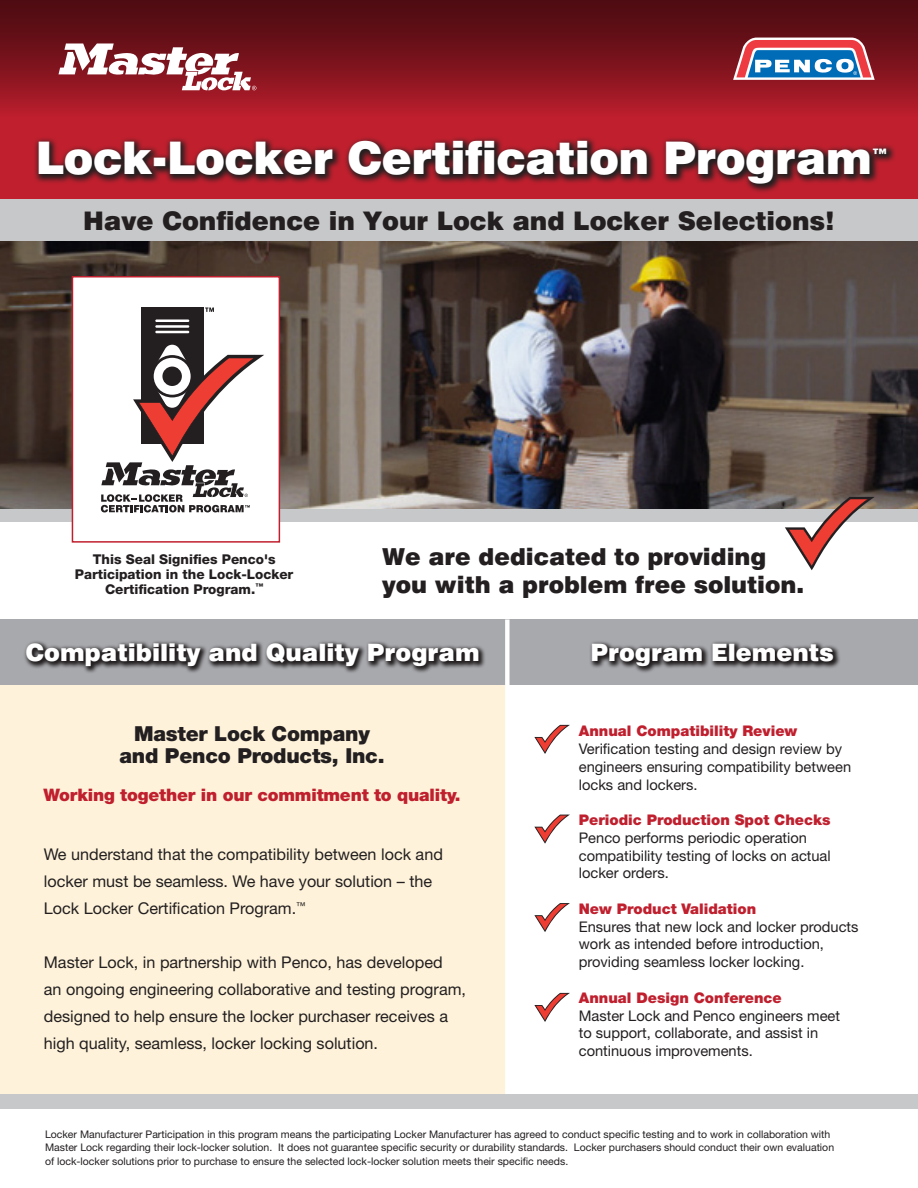
<style>
.page{position:relative;width:918px;height:1188px;background:#fff}
.page>*{position:absolute;margin:0;border:0;box-sizing:border-box;transform-origin:0 0}
.t1{font:900 45px "Swiss 721 BT";letter-spacing:-.01em;color:#fff}
.t2{font:900 25.65px "Swiss 721 BT";color:#231f20}
.t3{font:900 24px "Swiss 721 BT";color:#fff}
.t4{font:900 23.4px "Swiss 721 BT";color:#231f20}
.t5{font:900 20.7px "Helvetica Neue";letter-spacing:-.01em;color:#231f20}
.t6{font:900 20.1px "Swiss 721 BT";color:#fff}
.t7{font:900 17.25px "Helvetica Neue";letter-spacing:-.01em;color:#c01f2e}
.t8{font:16.2px "Helvetica Neue";color:#231f20}
.t9{font:14.7px/17.7px "Helvetica Neue";color:#231f20}
.t10{font:900 14.7px "Helvetica Neue";color:#c01f2e}
.t11{font:800 13.5px/15px "Helvetica Neue";color:#231f20;text-align:center}
.t12{font:10.5px/13.5px "Helvetica Neue LT";color:#231f20}
</style>
<div class="page">
<img style="left:0;top:240px;width:918px;height:269px">
<div style="left:0;top:649px;width:506px;height:452px;background:#fef3da"></div>
<div style="left:0;top:0;width:918px;height:202px;background:#c01f2e"></div>
<svg style="left:34px;top:137px;width:861px;height:55px"></svg>
<div style="left:0;top:620px;width:918px;height:65px;background:#a8a9ad"></div>
<div style="left:0;top:199px;width:918px;height:41px;background:#c7c8c9"></div>
<div style="left:0;top:509px;width:918px;height:12px;background:#c7c8c9"></div>
<div style="left:72px;top:276px;width:208px;height:267px;background:#fff;border:2px solid #c01f2e"></div>
<div style="left:141px;top:308px;width:62px;height:136px;background:#231f20"></div>
<hr style="left:155px;top:319px;width:34px;height:3px;background:#fff">
<hr style="left:155px;top:325px;width:34px;height:3px;background:#fff">
<hr style="left:155px;top:331px;width:34px;height:2px;background:#fff">
<svg style="left:205px;top:308px;width:9px;height:4px"></svg>
<svg style="left:101px;top:342px;width:163px;height:170px"></svg>
<div style="left:505px;top:620px;width:5px;height:500px;background:#fff"></div>
<svg style="left:534px;top:725px;width:36px;height:29px"></svg>
<svg style="left:534px;top:815px;width:36px;height:29px"></svg>
<svg style="left:534px;top:903px;width:36px;height:29px"></svg>
<svg style="left:534px;top:993px;width:36px;height:29px"></svg>
<div style="left:0;top:0;width:918px;height:123px;background:linear-gradient(to bottom,#43090f,#bd1e2d)"></div>
<svg style="left:59px;top:43px;width:197px;height:47px;background:#b26f75"></svg>
<svg style="left:590px;top:641px;width:250px;height:32px"></svg>
<svg style="left:24px;top:641px;width:461px;height:32px"></svg>
<svg style="left:785px;top:497px;width:90px;height:73px"></svg>
<div style="left:0;top:1094px;width:918px;height:14px;background:#c7c8c9"></div>
<svg style="left:733px;top:38px;width:142px;height:42px;background:#9285a2"></svg>
<p class="t1" style="left:36px;top:131px;width:838px">Lock-Locker Certification Program</p>
<p class="t6" style="left:872px;top:143px;width:18px">™</p>
<p class="t2" style="left:83px;top:205px;width:753px">Have Confidence in Your Lock and Locker Selections!</p>
<p class="t11" style="left:93px;top:551px;width:184px">This Seal Signifies Penco's</p>
<p class="t11" style="left:75px;top:566px;width:220px">Participation in the Lock-Locker<br>Certification Program.<sup>™</sup></p>
<p class="t4" style="left:382px;top:543px;width:386px">We are dedicated to providing</p>
<p class="t4" style="left:382px;top:571px;width:424px">you with a problem free solution.</p>
<p class="t3" style="left:25px;top:638px;width:456px">Compatibility and Quality Program</p>
<p class="t3" style="left:590px;top:638px;width:245px">Program Elements</p>
<p class="t5" style="left:134px;top:721px;width:237px">Master Lock Company</p>
<p class="t5" style="left:119px;top:743px;width:267px">and Penco Products, Inc.</p>
<p class="t7" style="left:43px;top:785px;width:419px">Working together in our commitment to quality.</p>
<p class="t8" style="left:44px;top:845px;width:401px">We understand that the compatibility between lock and</p>
<p class="t8" style="left:44px;top:872px;width:390px">locker must be seamless. We have your solution – the</p>
<p class="t8" style="left:44px;top:899px;width:263px">Lock Locker Certification Program.<sup>™</sup></p>
<p class="t8" style="left:44px;top:953px;width:400px">Master Lock, in partnership with Penco, has developed</p>
<p class="t8" style="left:44px;top:980px;width:424px">an ongoing engineering collaborative and testing program,</p>
<p class="t8" style="left:44px;top:1007px;width:406px">designed to help ensure the locker purchaser receives a</p>
<p class="t8" style="left:44px;top:1034px;width:336px">high quality, seamless, locker locking solution.</p>
<p class="t10" style="left:579px;top:722px;width:220px">Annual Compatibility Review</p>
<p class="t9" style="left:579px;top:740px;width:265px">Verification testing and design review by</p>
<p class="t9" style="left:579px;top:757px;width:274px">engineers ensuring compatibility between</p>
<p class="t9" style="left:579px;top:775px;width:120px">locks and lockers.</p>
<p class="t10" style="left:579px;top:811px;width:253px">Periodic Production Spot Checks</p>
<p class="t9" style="left:579px;top:829px;width:230px">Penco performs periodic operation</p>
<p class="t9" style="left:579px;top:846px;width:254px">compatibility testing of locks on actual</p>
<p class="t9" style="left:579px;top:864px;width:91px">locker orders.</p>
<p class="t10" style="left:579px;top:900px;width:179px">New Product Validation</p>
<p class="t9" style="left:579px;top:917px;width:281px">Ensures that new lock and locker products</p>
<p class="t9" style="left:579px;top:935px;width:247px">work as intended before introduction, providing seamless locker locking.</p>
<p class="t10" style="left:579px;top:989px;width:205px">Annual Design Conference</p>
<p class="t9" style="left:579px;top:1006px;width:263px">Master Lock and Penco engineers meet</p>
<p class="t9" style="left:579px;top:1024px;width:241px">to support, collaborate, and assist in</p>
<p class="t9" style="left:579px;top:1042px;width:176px">continuous improvements.</p>
<p class="t12" style="left:45px;top:1127px;width:791px">Locker Manufacturer Participation in this program means the participating Locker Manufacturer has agreed to conduct specific testing and to work in collaboration with<br>Master Lock regarding their lock-locker solution. It does not guarantee specific security or durability standards. Locker purchasers should conduct their own evaluation of lock-locker solutions prior to purchase to ensure the selected lock-locker solution meets their specific needs.</p>
</div>
